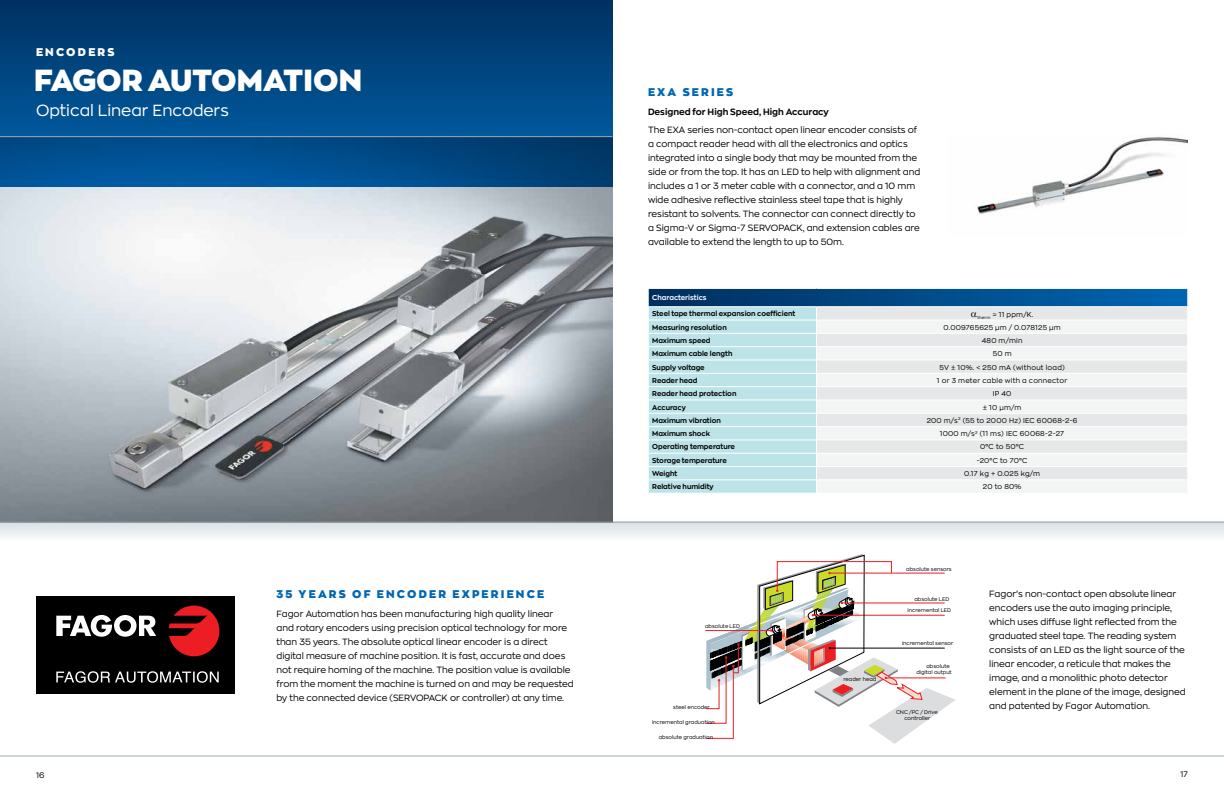
<style>
.page{position:relative;width:1224px;height:792px;background:#fff}
.page>*{position:absolute;margin:0;border:0;box-sizing:border-box;transform-origin:0 0}
.t1{font:900 30px "Zona Pro";color:#fff}
.t2{font:16px "Zona Pro";color:#fff}
.t3{font:900 11px "Zona Pro";letter-spacing:.2em;color:#0066b3}
.t4{font:900 11px "Zona Pro";letter-spacing:.2em;color:#fff}
.t5{font:9px/14px "Zona Pro";color:#000}
.t6{font:700 9px "Zona Pro";color:#000}
.t7{font:8px "Zona Pro";color:#000}
.t8{font:700 7px "Zona Pro";color:#000}
.t9{font:7px "Zona Pro";letter-spacing:.03em;color:#000}
.t10{font:700 7px "Zona Pro";color:#fff}
.t11{font:5.3px/6.4px "Zona Pro";color:#000}
</style>
<div class="page">
<div style="left:0;top:522px;width:1224px;height:56px;background:linear-gradient(to bottom,#e9edf0,#fff)"></div>
<img style="left:0;top:187px;width:613px;height:335px">
<hr style="left:0;top:522px;width:1224px;height:1px;background:#9eacb5">
<svg style="left:0;top:0;width:613px;height:187px;background:#004681"></svg>
<hr style="left:0;top:136px;width:613px;height:1px;background:#9eacb5">
<div style="left:36px;top:596px;width:199px;height:98px;background:#000"></div>
<svg style="left:169px;top:606px;width:50px;height:50px"></svg>
<svg style="left:56px;top:615px;width:100px;height:22px"></svg>
<svg style="left:56px;top:671px;width:163px;height:12px"></svg>
<img style="left:977px;top:137px;width:211px;height:78px">
<svg style="left:817px;top:289px;width:371px;height:17px;background:#005394"></svg>
<svg style="left:817px;top:307px;width:370px;height:13px;background:#e7e8e9"></svg>
<svg style="left:817px;top:321px;width:370px;height:171px;fill:#f3f4f4"></svg>
<hr style="left:816px;top:333px;width:372px;height:1px;background:#fff">
<hr style="left:816px;top:346px;width:372px;height:1px;background:#fff">
<hr style="left:816px;top:360px;width:372px;height:1px;background:#fff">
<hr style="left:816px;top:373px;width:372px;height:1px;background:#fff">
<hr style="left:816px;top:386px;width:372px;height:1px;background:#fff">
<hr style="left:816px;top:400px;width:372px;height:1px;background:#fff">
<hr style="left:816px;top:413px;width:372px;height:1px;background:#fff">
<hr style="left:816px;top:426px;width:372px;height:1px;background:#fff">
<hr style="left:816px;top:440px;width:372px;height:1px;background:#fff">
<hr style="left:816px;top:453px;width:372px;height:1px;background:#fff">
<hr style="left:816px;top:466px;width:372px;height:1px;background:#fff">
<hr style="left:816px;top:480px;width:372px;height:1px;background:#fff">
<svg style="left:648px;top:289px;width:169px;height:204px;background:#b1d7df"></svg>
<hr style="left:648px;top:306px;width:168px;height:1px;background:#fff">
<hr style="left:816px;top:306px;width:372px;height:1px;background:#fff">
<hr style="left:705px;top:630px;width:65px;height:1px;background:#ed1d24">
<svg style="left:706px;top:554px;width:250px;height:190px"></svg>
<hr style="left:0;top:756px;width:1224px;height:1px;background:#9eacb5">
<svg style="left:971px;top:312px;width:6px;height:5px"></svg>
<p class="t4" style="left:36px;top:45px;width:80px">ENCODERS</p>
<h1 class="t1" style="left:34px;top:59px;width:330px">FAGOR AUTOMATION</h1>
<h2 class="t2" style="left:36px;top:100px;width:194px">Optical Linear Encoders</h2>
<p class="t3" style="left:276px;top:587px;width:269px">35 YEARS OF ENCODER EXPERIENCE</p>
<p class="t5" style="left:276px;top:606px;width:299px">Fagor Automation has been manufacturing high quality linear<br>and rotary encoders using precision optical technology for more than 35 years. The absolute optical linear encoder is a direct digital measure of machine position. It is fast, accurate and does not require homing of the machine. The position value is available from the moment the machine is turned on and may be requested by the connected device (SERVOPACK or controller) at any time.</p>
<p class="t3" style="left:648px;top:85px;width:87px">EXA SERIES</p>
<p class="t6" style="left:648px;top:106px;width:183px">Designed for High Speed, High Accuracy</p>
<p class="t5" style="left:648px;top:123px;width:274px">The EXA series non-contact open linear encoder consists of a compact reader head with all the electronics and optics integrated into a single body that may be mounted from the side or from the top. It has an LED to help with alignment and includes a 1 or 3 meter cable with a connector, and a 10 mm wide adhesive reflective stainless steel tape that is highly resistant to solvents. The connector can connect directly to a Sigma-V or Sigma-7 SERVOPACK, and extension cables are available to extend the length to up to 50m.</p>
<p class="t10" style="left:652px;top:293px;width:56px">Characteristics</p>
<p class="t8" style="left:652px;top:309px;width:145px">Steel tape thermal expansion coefficient</p>
<p class="t9" style="left:977px;top:310px;width:57px"><sub>therm</sub> ≈ 11 ppm/K.</p>
<p class="t8" style="left:652px;top:322px;width:76px">Measuring resolution</p>
<p class="t9" style="left:943px;top:322px;width:119px">0.009765625 μm / 0.078125 μm</p>
<p class="t8" style="left:652px;top:336px;width:60px">Maximum speed</p>
<p class="t9" style="left:982px;top:336px;width:42px">480 m/min</p>
<p class="t8" style="left:652px;top:349px;width:82px">Maximum cable length</p>
<p class="t9" style="left:993px;top:349px;width:20px">50 m</p>
<p class="t8" style="left:652px;top:362px;width:54px">Supply voltage</p>
<p class="t9" style="left:939px;top:362px;width:127px">5V ± 10%. &lt; 250 mA (without load)</p>
<p class="t8" style="left:652px;top:376px;width:47px">Reader head</p>
<p class="t9" style="left:937px;top:376px;width:132px">1 or 3 meter cable with a connector</p>
<p class="t8" style="left:652px;top:389px;width:86px">Reader head protection</p>
<p class="t9" style="left:993px;top:389px;width:20px">IP 40</p>
<p class="t8" style="left:652px;top:402px;width:35px">Accuracy</p>
<p class="t9" style="left:983px;top:402px;width:40px">± 10 μm/m</p>
<p class="t8" style="left:652px;top:416px;width:70px">Maximum vibration</p>
<p class="t9" style="left:927px;top:416px;width:152px">200 m/s<sup>2</sup> (55 to 2000 Hz) IEC 60068-2-6</p>
<p class="t8" style="left:652px;top:429px;width:59px">Maximum shock</p>
<p class="t9" style="left:940px;top:429px;width:126px">1000 m/s<sup>2</sup> (11 ms) IEC 60068-2-27</p>
<p class="t8" style="left:652px;top:442px;width:84px">Operating temperature</p>
<p class="t9" style="left:980px;top:442px;width:46px">0°C to 50°C</p>
<p class="t8" style="left:652px;top:456px;width:76px">Storage temperature</p>
<p class="t9" style="left:977px;top:456px;width:52px">-20°C to 70°C</p>
<p class="t8" style="left:652px;top:469px;width:27px">Weight</p>
<p class="t9" style="left:964px;top:469px;width:77px">0.17 kg + 0.025 kg/m</p>
<p class="t8" style="left:652px;top:482px;width:63px">Relative humidity</p>
<p class="t9" style="left:983px;top:482px;width:40px">20 to 80%</p>
<p class="t11" style="left:705px;top:623px;width:36px">absolute LED</p>
<p class="t11" style="left:673px;top:704px;width:38px">steel encoder</p>
<p class="t11" style="left:652px;top:718px;width:64px">incremental graduation</p>
<p class="t11" style="left:659px;top:734px;width:56px">absolute graduation</p>
<p class="t11" style="left:843px;top:676px;width:34px">reader head</p>
<p class="t11" style="left:906px;top:565px;width:47px">absolute sensors</p>
<p class="t11" style="left:914px;top:595px;width:36px">absolute LED</p>
<p class="t11" style="left:908px;top:607px;width:45px">incremental LED</p>
<p class="t11" style="left:902px;top:640px;width:53px">incremental sensor</p>
<p class="t11" style="left:916px;top:663px;width:37px;text-indent:10px">absolute digital output</p>
<p class="t11" style="left:896px;top:709px;width:43px;text-align:center">CNC /PC / Drive controller</p>
<p class="t5" style="left:989px;top:586px;width:198px">Fagor’s non-contact open absolute linear encoders use the auto imaging principle, which uses diffuse light reflected from the graduated steel tape. The reading system consists of an LED as the light source of the linear encoder, a reticule that makes the image, and a monolithic photo detector element in the plane of the image, designed and patented by Fagor Automation.</p>
<p class="t7" style="left:36px;top:769px;width:10px">16</p>
<p class="t7" style="left:1180px;top:769px;width:9px">17</p>
</div>
